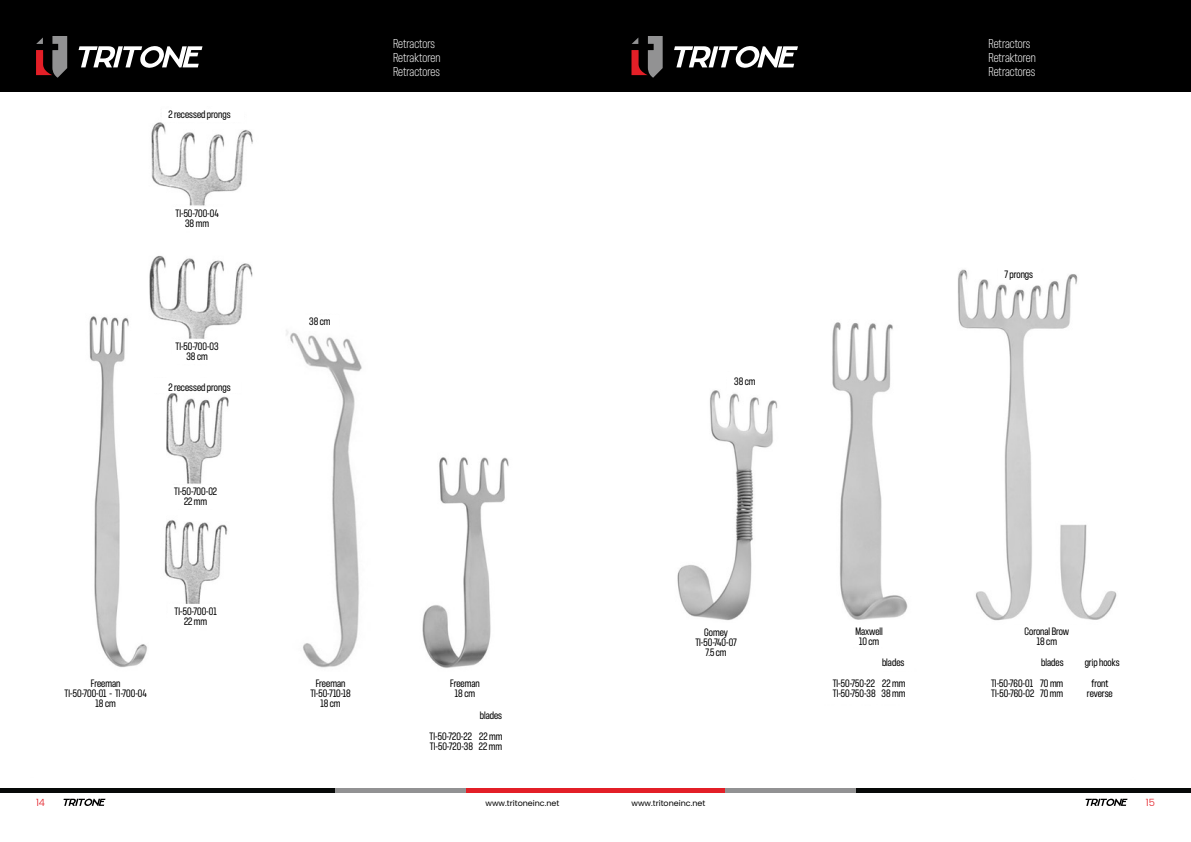
<style>
.page{position:relative;width:1191px;height:842px;background:#fff}
.page>*{position:absolute;margin:0;border:0;box-sizing:border-box;transform-origin:0 0}
.t1{font:100 12px/14.4px "F37 Judge";letter-spacing:-.005em;color:#fff}
.t2{font:10px/10px "F37 Judge";color:#000;text-align:center}
.t3{font:300 10px "Poppins";color:#e31f27}
.t4{font:8px "Poppins";color:#000}
</style>
<div class="page">
<img style="left:0;top:122px;width:1191px;height:678px">
<div style="left:49px;top:674px;width:113px;height:42px;background:#fff"></div>
<div style="left:300px;top:672px;width:62px;height:42px;background:#fff"></div>
<div style="left:414px;top:674px;width:108px;height:85px;background:#fff"></div>
<div style="left:168px;top:605px;width:52px;height:23px;background:#fff"></div>
<div style="left:168px;top:485px;width:56px;height:24px;background:#fff"></div>
<div style="left:152px;top:378px;width:89px;height:14px;background:#fff"></div>
<div style="left:172px;top:340px;width:53px;height:24px;background:#fff"></div>
<div style="left:173px;top:207px;width:52px;height:23px;background:#fff"></div>
<div style="left:304px;top:315px;width:34px;height:15px;background:#fff"></div>
<div style="left:688px;top:623px;width:59px;height:38px;background:#fff"></div>
<div style="left:727px;top:372px;width:38px;height:16px;background:#fff"></div>
<div style="left:820px;top:676px;width:105px;height:27px;background:#fff"></div>
<div style="left:876px;top:655px;width:38px;height:15px;background:#fff"></div>
<div style="left:846px;top:623px;width:49px;height:23px;background:#fff"></div>
<div style="left:966px;top:625px;width:170px;height:85px;background:#fff"></div>
<div style="left:997px;top:267px;width:42px;height:15px;background:#fff"></div>
<div style="left:1122px;top:756px;width:42px;height:20px;background:#fff"></div>
<div style="left:17px;top:756px;width:46px;height:20px;background:#fff"></div>
<div style="left:0;top:0;width:595px;height:92px;background:#000"></div>
<div style="left:595px;top:0;width:596px;height:92px;background:#000"></div>
<svg style="left:79px;top:46px;width:123px;height:22px"></svg>
<svg style="left:36px;top:36px;width:31px;height:42px"></svg>
<svg style="left:674px;top:46px;width:124px;height:22px"></svg>
<svg style="left:631px;top:36px;width:31px;height:42px"></svg>
<hr style="left:0;top:788px;width:335px;height:4px;background:#070908">
<hr style="left:335px;top:788px;width:131px;height:4px;background:#929293">
<hr style="left:466px;top:788px;width:129px;height:4px;background:#e31f27">
<svg style="left:63px;top:798px;width:42px;height:8px"></svg>
<svg style="left:1085px;top:798px;width:42px;height:8px"></svg>
<hr style="left:855px;top:788px;width:336px;height:4px;background:#070908">
<hr style="left:724px;top:788px;width:131px;height:4px;background:#929293">
<hr style="left:595px;top:788px;width:129px;height:4px;background:#e31f27">
<p class="t2" style="left:168px;top:109px;width:64px">2 recessed prongs</p>
<p class="t2" style="left:175px;top:207px;width:45px">TI-50-700-04<br>38 mm</p>
<p class="t2" style="left:175px;top:341px;width:45px">TI-50-700-03<br>38 cm</p>
<p class="t2" style="left:168px;top:381px;width:64px">2 recessed prongs</p>
<p class="t2" style="left:174px;top:486px;width:45px">TI-50-700-02<br>22 mm</p>
<p class="t2" style="left:175px;top:606px;width:44px">TI-50-700-01<br>22 mm</p>
<p class="t2" style="left:309px;top:316px;width:23px">38 cm</p>
<p class="t2" style="left:65px;top:677px;width:84px">Freeman<br>TI-50-700-01 - TI-700-04<br>18 cm</p>
<p class="t2" style="left:310px;top:677px;width:42px">Freeman<br>TI-50-710-18<br>18 cm</p>
<p class="t1" style="left:393px;top:35px;width:49px">Retractors<br>Retraktoren<br>Retractores</p>
<p class="t2" style="left:450px;top:677px;width:31px">Freeman<br>18 cm</p>
<p class="t2" style="left:429px;top:731px;width:74px;text-align:left">TI-50-720-22 22 mm<br>TI-50-720-38 22 mm</p>
<p class="t2" style="left:480px;top:710px;width:24px">blades</p>
<p class="t1" style="left:988px;top:35px;width:49px">Retractors<br>Retraktoren<br>Retractores</p>
<p class="t2" style="left:734px;top:375px;width:23px">38 cm</p>
<p class="t2" style="left:695px;top:627px;width:43px">Gomey<br>TI-50-740-07<br>7.5 cm</p>
<p class="t2" style="left:855px;top:625px;width:29px">Maxwell<br>10 cm</p>
<p class="t2" style="left:1004px;top:268px;width:30px">7 prongs</p>
<p class="t2" style="left:1024px;top:625px;width:46px">Coronal Brow<br>18 cm</p>
<p class="t2" style="left:882px;top:657px;width:24px">blades</p>
<p class="t2" style="left:1041px;top:657px;width:24px">blades</p>
<p class="t2" style="left:1084px;top:651px;width:36px;line-height:20.9px">grip hooks front</p>
<p class="t2" style="left:1087px;top:688px;width:27px">reverse</p>
<p class="t2" style="left:832px;top:678px;width:74px;text-align:left">TI-50-750-22 22 mm<br>TI-50-750-38 38 mm</p>
<p class="t2" style="left:991px;top:678px;width:74px;text-align:left">TI-50-760-01 70 mm<br>TI-50-760-02 70 mm</p>
<p class="t3" style="left:36px;top:797px;width:11px">14</p>
<p class="t4" style="left:485px;top:798px;width:75px">www.tritoneinc.net</p>
<p class="t4" style="left:631px;top:798px;width:75px">www.tritoneinc.net</p>
<p class="t3" style="left:1145px;top:797px;width:11px">15</p>
</div>
